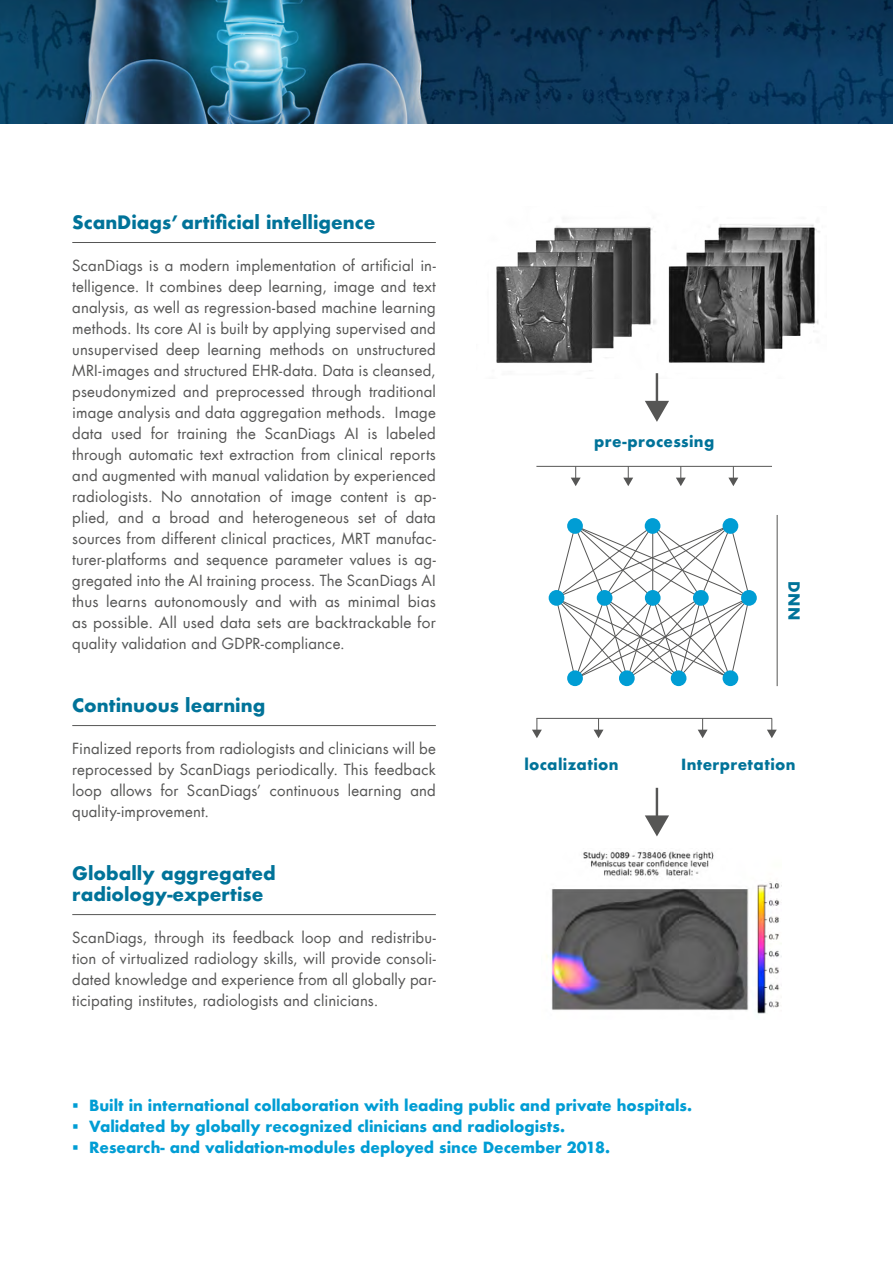
<style>
.page{position:relative;width:893px;height:1263px;background:#fff}
.page>*{position:absolute;margin:0;border:0;box-sizing:border-box;transform-origin:0 0}
.t1{font:700 18px/21px "Futura";color:#007399}
.t2{font:15px/21px "Futura";letter-spacing:.005em;color:#565655;text-align:justify}
.t3{font:700 15px/21px "Futura";color:#009dd4}
.t4{font:700 15px "Futura";letter-spacing:.025em;color:#007399}
</style>
<div class="page">
<img style="left:496px;top:224px;width:324px;height:147px">
<svg style="left:645px;top:373px;width:24px;height:49px"></svg>
<svg style="left:645px;top:788px;width:24px;height:48px"></svg>
<svg style="left:571px;top:467px;width:10px;height:19px"></svg>
<svg style="left:623px;top:467px;width:10px;height:19px"></svg>
<svg style="left:676px;top:467px;width:10px;height:19px"></svg>
<svg style="left:728px;top:467px;width:10px;height:19px"></svg>
<hr style="left:536px;top:466px;width:236px;height:1px;background:#565655">
<svg style="left:532px;top:719px;width:10px;height:19px"></svg>
<svg style="left:594px;top:719px;width:9px;height:19px"></svg>
<svg style="left:698px;top:719px;width:10px;height:19px"></svg>
<svg style="left:767px;top:718px;width:10px;height:20px"></svg>
<hr style="left:536px;top:718px;width:236px;height:1px;background:#565655">
<div style="left:567px;top:670px;width:16px;height:16px;background:#009dd4;border-radius:50%"></div>
<div style="left:619px;top:670px;width:16px;height:16px;background:#009dd4;border-radius:50%"></div>
<div style="left:671px;top:670px;width:15px;height:16px;background:#009dd4;border-radius:50%"></div>
<div style="left:723px;top:670px;width:15px;height:16px;background:#009dd4;border-radius:50%"></div>
<div style="left:723px;top:518px;width:15px;height:16px;background:#009dd4;border-radius:50%"></div>
<svg style="left:557px;top:524px;width:191px;height:157px"></svg>
<div style="left:567px;top:518px;width:16px;height:16px;background:#009dd4;border-radius:50%"></div>
<div style="left:645px;top:518px;width:15px;height:16px;background:#009dd4;border-radius:50%"></div>
<div style="left:549px;top:590px;width:15px;height:16px;background:#009dd4;border-radius:50%"></div>
<div style="left:597px;top:590px;width:15px;height:16px;background:#009dd4;border-radius:50%"></div>
<div style="left:645px;top:590px;width:16px;height:16px;background:#009dd4;border-radius:50%"></div>
<div style="left:693px;top:590px;width:16px;height:16px;background:#009dd4;border-radius:50%"></div>
<div style="left:741px;top:590px;width:16px;height:16px;background:#009dd4;border-radius:50%"></div>
<hr style="left:777px;top:515px;width:1px;height:171px;background:#565655">
<img style="left:0;top:0;width:893px;height:123px">
<img style="left:546px;top:851px;width:234px;height:163px">
<hr style="left:72px;top:242px;width:364px;height:1px;background:#565655">
<hr style="left:72px;top:725px;width:364px;height:1px;background:#565655">
<hr style="left:72px;top:914px;width:364px;height:1px;background:#565655">
<p class="t1" style="left:72px;top:212px;width:305px">ScanDiags’ artificial intelligence</p>
<p class="t2" style="left:72px;top:257px;width:365px">ScanDiags is a modern implementation of artificial in&shy;telligence. It combines deep learning, image and text analysis, as well as regression-based machine learning methods. Its core AI is built by applying supervised and unsupervised deep learning methods on unstructured MRI-images and structured EHR-data. Data is cleansed, pseudonymized and preprocessed through traditional image analysis and data aggregation methods. Image data used for training the ScanDiags AI is labeled through automatic text extraction from clinical reports and augmented with manual validation by experienced radiologists. No annotation of image content is ap&shy;plied, and a broad and heterogeneous set of data sources from different clinical practices, MRT manufac&shy;turer-platforms and sequence parameter values is ag&shy;gregated into the AI training process. The ScanDiags AI thus learns autonomously and with as minimal bias as possible. All used data sets are backtrackable for quality validation and GDPR-compliance.</p>
<p class="t1" style="left:72px;top:695px;width:195px">Continuous learning</p>
<p class="t2" style="left:72px;top:740px;width:365px">Finalized reports from radiologists and clinicians will be reprocessed by ScanDiags periodically. This feedback loop allows for ScanDiags’ continuous learning and quality-improvement.</p>
<p class="t1" style="left:72px;top:863px;width:205px">Globally aggregated radiology-expertise</p>
<p class="t2" style="left:72px;top:929px;width:365px">ScanDiags, through its feedback loop and redistribu&shy;tion of virtualized radiology skills, will provide consoli&shy;dated knowledge and experience from all globally par&shy;ticipating institutes, radiologists and clinicians.</p>
<p class="t4" style="left:594px;top:430px;width:122px">pre-processing</p>
<p class="t4" style="left:805px;top:581px;width:41px;rotate:90deg">DNN</p>
<p class="t4" style="left:524px;top:754px;width:96px">localization</p>
<p class="t4" style="left:681px;top:754px;width:116px">Interpretation</p>
<p class="t3" style="left:89px;top:1095px;width:604px">Built in international collaboration with leading public and private hospitals.<br>Validated by globally recognized clinicians and radiologists.<br>Research- and validation-modules deployed since December 2018.</p>
</div>
